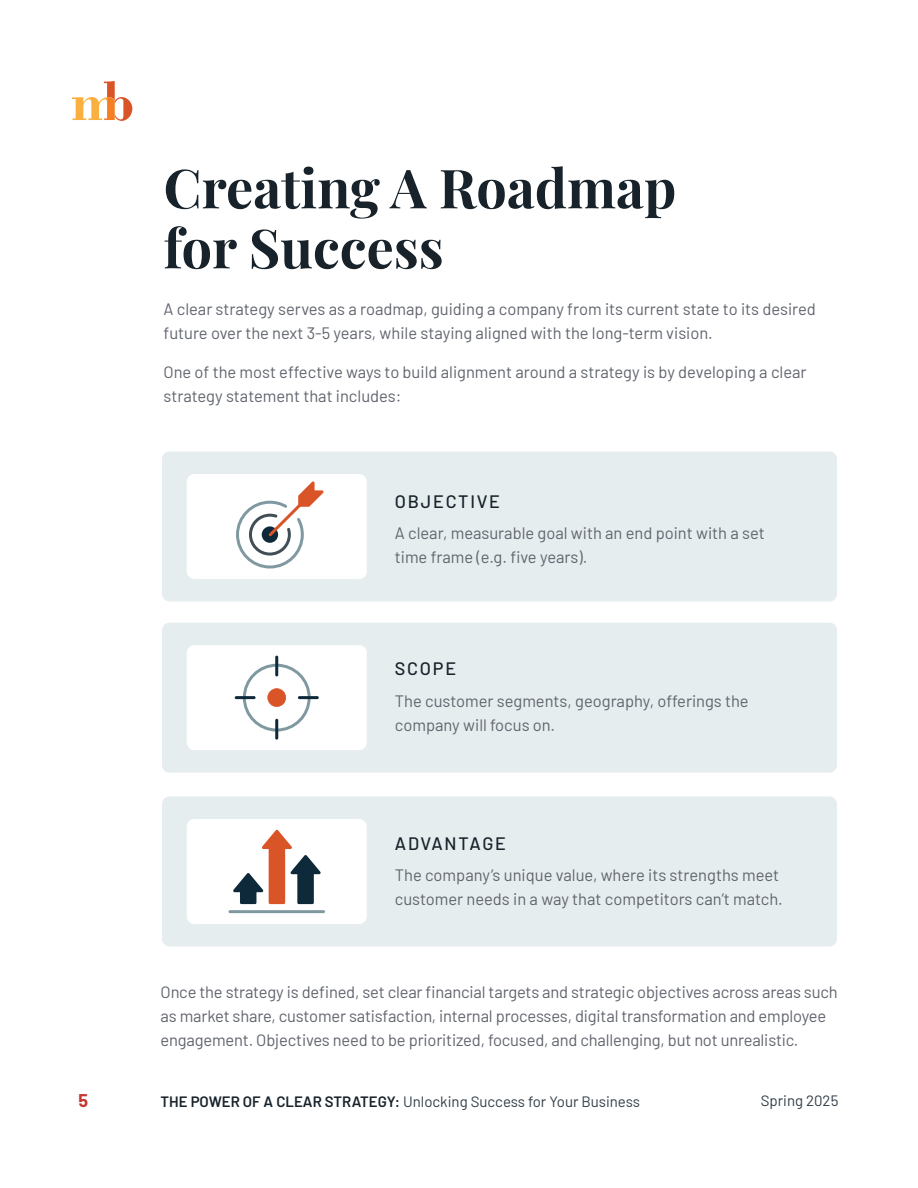
<style>
.page{position:relative;width:918px;height:1188px;background:#fff}
.page>*{position:absolute;margin:0;border:0;box-sizing:border-box;transform-origin:0 0}
.t1{font:700 54px/60px "Playfair Display";color:#17222a}
.t2{font:500 18px "Barlow";letter-spacing:.1em;color:#17222a}
.t3{font:700 18px "Barlow";color:#c33a32}
.t4{font:16.5px/24px "Barlow";letter-spacing:-.005em;color:#60646d}
.t5{font:15px "Barlow";color:#303d48}
.s1{font-weight:600;color:#17222a}
</style>
<div class="page">
<svg style="left:72px;top:81px;width:60px;height:40px"></svg>
<div style="left:162px;top:452px;width:675px;height:150px;background:#e6edef;border-radius:8px"></div>
<div style="left:162px;top:796px;width:675px;height:150px;background:#e6edef;border-radius:8px"></div>
<div style="left:162px;top:623px;width:675px;height:150px;background:#e6edef;border-radius:8px"></div>
<div style="left:187px;top:819px;width:180px;height:105px;background:#fff;border-radius:8px"></div>
<div style="left:240px;top:890px;width:16px;height:14px;background:#0d293a;border-radius:2px"></div>
<svg style="left:233px;top:873px;width:30px;height:19px"></svg>
<div style="left:269px;top:847px;width:16px;height:57px;background:#d95426;border-radius:2px"></div>
<svg style="left:262px;top:830px;width:30px;height:19px"></svg>
<div style="left:297px;top:872px;width:17px;height:32px;background:#0d293a;border-radius:2px"></div>
<svg style="left:290px;top:855px;width:31px;height:19px"></svg>
<hr style="left:228px;top:910px;width:97px;height:3px;background:#8099a1;border-radius:2px">
<div style="left:187px;top:645px;width:180px;height:105px;background:#fff;border-radius:8px"></div>
<hr style="left:298px;top:696px;width:21px;height:3px;background:#0d293a;border-radius:2px">
<hr style="left:235px;top:696px;width:21px;height:3px;background:#0d293a;border-radius:2px">
<hr style="left:275px;top:656px;width:3px;height:20px;background:#0d293a;border-radius:2px">
<hr style="left:275px;top:719px;width:3px;height:21px;background:#0d293a;border-radius:2px">
<svg style="left:243px;top:664px;width:68px;height:68px"></svg>
<div style="left:187px;top:474px;width:180px;height:105px;background:#fff;border-radius:8px"></div>
<svg style="left:236px;top:481px;width:88px;height:88px"></svg>
<h1 class="t1" style="left:164px;top:154px;width:514px">Creating A Roadmap for Success</h1>
<p class="t4" style="left:164px;top:296px;width:654px">A clear strategy serves as a roadmap, guiding a company from its current state to its desired future over the next 3-5 years, while staying aligned with the long-term vision.</p>
<p class="t4" style="left:164px;top:359px;width:645px">One of the most effective ways to build alignment around a strategy is by developing a clear strategy statement that includes:</p>
<p class="t2" style="left:395px;top:488px;width:107px">OBJECTIVE</p>
<p class="t4" style="left:395px;top:520px;width:371px">A clear, measurable goal with an end point with a set time frame (e.g. five years).</p>
<p class="t2" style="left:395px;top:655px;width:63px">SCOPE</p>
<p class="t4" style="left:395px;top:687px;width:355px">The customer segments, geography, offerings the company will focus on.</p>
<p class="t2" style="left:395px;top:830px;width:113px">ADVANTAGE</p>
<p class="t4" style="left:395px;top:862px;width:389px">The company’s unique value, where its strengths meet customer needs in a way that competitors can’t match.</p>
<p class="t4" style="left:161px;top:978px;width:679px">Once the strategy is defined, set clear financial targets and strategic objectives across areas such as market share, customer satisfaction, internal processes, digital transformation and employee engagement. Objectives need to be prioritized, focused, and challenging, but not unrealistic.</p>
<p class="t3" style="left:78px;top:1087px;width:11px">5</p>
<p class="t5" style="left:161px;top:1091px;width:481px"><span class="s1">THE POWER OF A CLEAR STRATEGY:</span> Unlocking Success for Your Business</p>
<p class="t5" style="left:761px;top:1089px;width:79px">Spring 2025</p>
</div>
